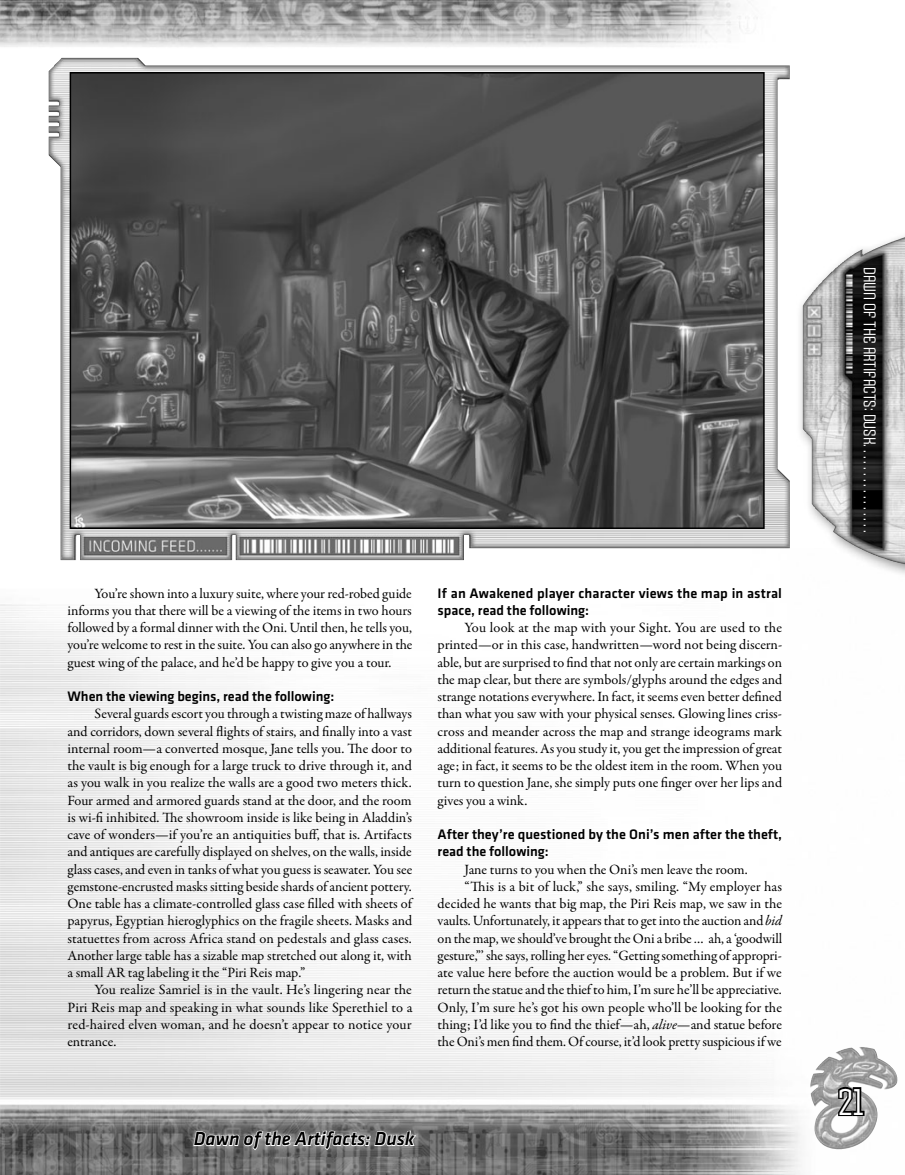
<style>
.page{position:relative;width:905px;height:1175px;background:#fff}
.page>*{position:absolute;margin:0;border:0;box-sizing:border-box;transform-origin:0 0}
.t1{font:condensed 36px "Armada";color:#fff}
.t2{font:italic 500 19.5px "Klavika";color:#000}
.t3{font:condensed 16.5px "Armada";letter-spacing:-.005em;color:#fff}
.t4{font:14.25px/17.2px "Garamond Premr Pro";letter-spacing:-.005em;color:#000;text-align:justify}
.t5{font:500 14.25px/17.2px "Klavika";color:#000}
.s1{font-style:italic}
</style>
<div class="page">
<img style="left:0;top:548px;width:898px;height:626px">
<img style="left:0;top:0;width:758px;height:58px">
<img style="left:796px;top:236px;width:108px;height:343px">
<img style="left:802px;top:237px;width:102px;height:310px">
<img style="left:810px;top:1047px;width:53px;height:40px">
<img style="left:186px;top:1123px;width:235px;height:33px">
<svg style="left:192px;top:1118px;width:225px;height:42px;background:#8f8f8f"></svg>
<svg style="left:836px;top:1085px;width:30px;height:32px"></svg>
<img style="left:49px;top:58px;width:740px;height:502px">
<img style="left:73px;top:75px;width:688px;height:451px">
<div style="left:70px;top:72px;width:694px;height:457px;border:2px solid #000"></div>
<p class="t4" style="left:68px;top:585px;width:346px;text-indent:27px">You’re shown into a luxury suite, where your red-robed guide informs you that there will be a viewing of the items in two hours followed by a formal dinner with the Oni. Until then, he tells you, you’re welcome to rest in the suite. You can also go anywhere in the guest wing of the palace, and he’d be happy to give you a tour.</p>
<p class="t5" style="left:68px;top:689px;width:268px">When the viewing begins, read the following:</p>
<p class="t4" style="left:68px;top:706px;width:346px;text-indent:27px">Several guards escort you through a twisting maze of hallways and corridors, down several flights of stairs, and finally into a vast internal room—a converted mosque, Jane tells you. The door to the vault is big enough for a large truck to drive through it, and as you walk in you realize the walls are a good two meters thick.<br>Four armed and armored guards stand at the door, and the room is wi-fi inhibited. The showroom inside is like being in Aladdin’s cave of wonders—if you’re an antiquities buff, that is. Artifacts and antiques are carefully displayed on shelves, on the walls, inside glass cases, and even in tanks of what you guess is seawater. You see gemstone-encrusted masks sitting beside shards of ancient pottery.<br>One table has a climate-controlled glass case filled with sheets of papyrus, Egyptian hieroglyphics on the fragile sheets. Masks and statuettes from across Africa stand on pedestals and glass cases.<br>Another large table has a sizable map stretched out along it, with a small AR tag labeling it the “Piri Reis map.”</p>
<p class="t4" style="left:67px;top:982px;width:346px;text-indent:27px">You realize Samriel is in the vault. He’s lingering near the Piri Reis map and speaking in what sounds like Sperethiel to a red-haired elven woman, and he doesn’t appear to notice your entrance.</p>
<p class="t5" style="left:437px;top:585px;width:346px">If an Awakened player character views the map in astral space, read the following:</p>
<p class="t4" style="left:437px;top:620px;width:346px;text-indent:27px">You look at the map with your Sight. You are used to the printed—or in this case, handwritten—word not being discern&shy;able, but are surprised to find that not only are certain markings on the map clear, but there are symbols/glyphs around the edges and strange notations everywhere. In fact, it seems even better defined than what you saw with your physical senses. Glowing lines criss&shy;cross and meander across the map and strange ideograms mark additional features. As you study it, you get the impression of great age; in fact, it seems to be the oldest item in the room. When you turn to question Jane, she simply puts one finger over her lips and gives you a wink.</p>
<p class="t5" style="left:437px;top:827px;width:346px">After they’re questioned by the Oni’s men after the theft, read the following:</p>
<p class="t4" style="left:464px;top:861px;width:284px">Jane turns to you when the Oni’s men leave the room.</p>
<p class="t4" style="left:464px;top:879px;width:319px">“This is a bit of luck,” she says, smiling. “My employer has</p>
<p class="t4" style="left:437px;top:896px;width:346px">decided he wants that big map, the Piri Reis map, we saw in the</p>
<p class="t4" style="left:437px;top:913px;width:346px">vaults. Unfortunately, it appears that to get into the auction and <span class="s1">bid</span></p>
<p class="t4" style="left:437px;top:930px;width:346px">on the map, we should’ve brought the Oni a bribe … ah, a ‘goodwill</p>
<p class="t4" style="left:437px;top:948px;width:346px">gesture,”’ she says, rolling her eyes. “Getting something of appropri-</p>
<p class="t4" style="left:437px;top:965px;width:346px">ate value here before the auction would be a problem. But if we</p>
<p class="t4" style="left:437px;top:982px;width:345px">return the statue and the thief to him, I’m sure he’ll be appreciative.</p>
<p class="t4" style="left:437px;top:999px;width:346px">Only, I’m sure he’s got his own people who’ll be looking for the</p>
<p class="t4" style="left:437px;top:1017px;width:346px">thing; I’d like you to find the thief—ah, <span class="s1">alive</span>—and statue before</p>
<p class="t4" style="left:437px;top:1034px;width:345px">the Oni’s men find them. Of course, it’d look pretty suspicious if we</p>
<h2 class="t2" style="left:194px;top:1131px;width:222px">Dawn of the Artifacts: Dusk</h2>
<p class="t3" style="left:875px;top:267px;width:266px;rotate:90deg">DAWN OF THE ARTIFACTS: DUSK. . . . . . . . . . . . . . . .</p>
<h1 class="t1" style="left:838px;top:1088px;width:27px">21</h1>
</div>
